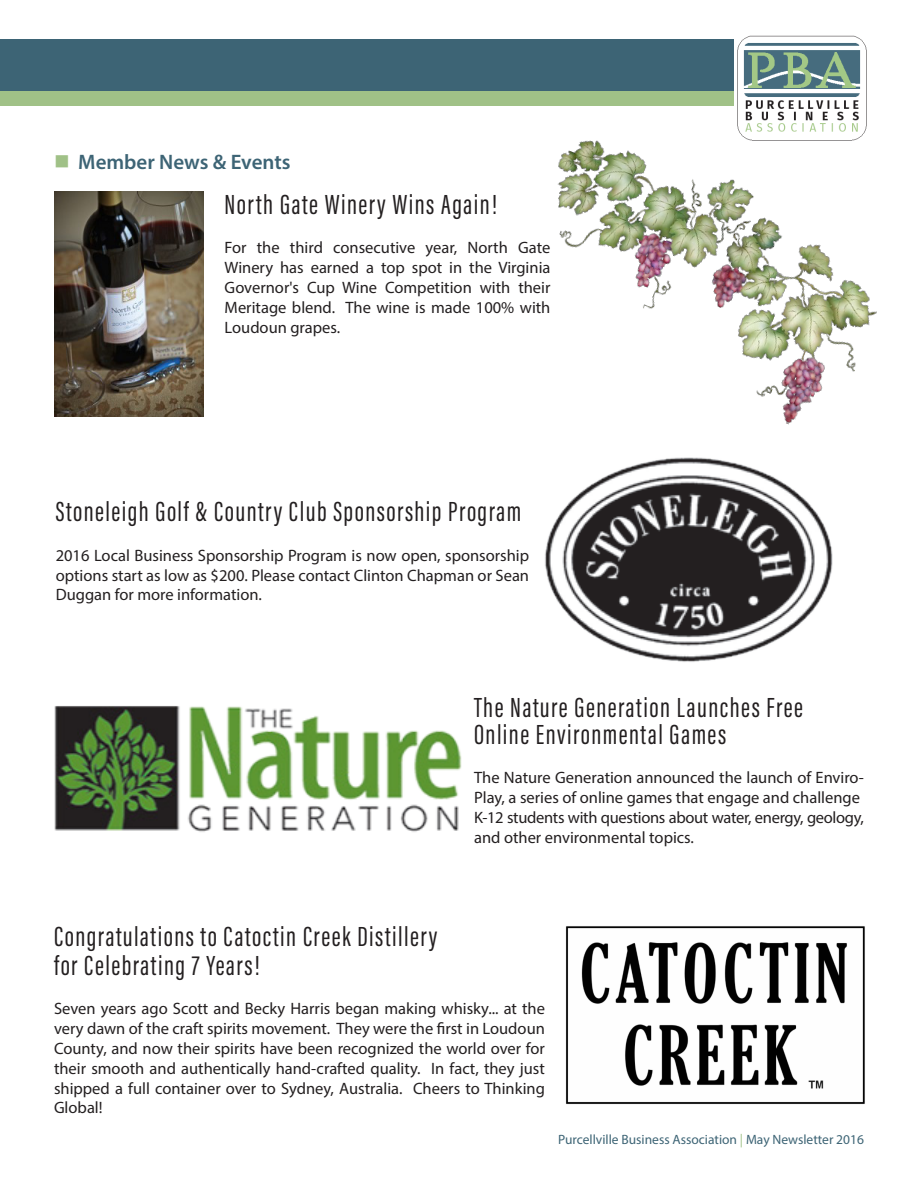
<style>
.page{position:relative;width:918px;height:1188px;background:#fff}
.page>*{position:absolute;margin:0;border:0;box-sizing:border-box;transform-origin:0 0}
.t1{font:28.5px/27px "Acumin Pro Extra Cond";letter-spacing:.05em;color:#231f20}
.t2{font:600 21px "Myriad Pro";color:#3d6475}
.t3{font:16.5px/19.8px "Myriad Pro";color:#231f20;text-align:justify}
.t4{font:16.5px/19.8px "Myriad Pro";letter-spacing:-.02em;color:#231f20}
.t5{font:13.5px "Myriad Pro";color:#3d6475}
.s1{color:#a0c187}
</style>
<div class="page">
<div style="left:0;top:91px;width:860px;height:15px;background:#a0c187"></div>
<div style="left:0;top:40px;width:860px;height:51px;background:#3d6475"></div>
<img style="left:735px;top:35px;width:132px;height:82px">
<img style="left:54px;top:191px;width:150px;height:225px">
<img style="left:545px;top:457px;width:288px;height:205px">
<img style="left:54px;top:706px;width:408px;height:126px">
<img style="left:566px;top:926px;width:299px;height:178px">
<img style="left:557px;top:117px;width:320px;height:308px">
<p class="t2" style="left:54px;top:148px;width:238px"><span class="s1">■</span> Member News &amp; Events</p>
<p class="t1" style="left:225px;top:191px;width:274px">North Gate Winery Wins Again!</p>
<p class="t3" style="left:225px;top:238px;width:327px">For the third consecutive year, North Gate Winery has earned a top spot in the Virginia Governor's Cup Wine Competition with their Meritage blend. The wine is made 100% with Loudoun grapes.</p>
<p class="t1" style="left:56px;top:498px;width:467px">Stoneleigh Golf &amp; Country Club Sponsorship Program</p>
<p class="t3" style="left:56px;top:545px;width:475px">2016 Local Business Sponsorship Program is now open, sponsorship options start as low as $200. Please contact Clinton Chapman or Sean Duggan for more information.</p>
<p class="t1" style="left:474px;top:694px;width:331px">The Nature Generation Launches Free<br>Online Environmental Games</p>
<p class="t3" style="left:474px;top:768px;width:391px">The Nature Generation announced the launch of Enviro-<br>Play, a series of online games that engage and challenge</p>
<p class="t4" style="left:474px;top:807px;width:391px">K-12 students with questions about water, energy, geology, and other environmental topics.</p>
<p class="t1" style="left:54px;top:923px;width:385px;line-height:28.5px">Congratulations to Catoctin Creek Distillery for Celebrating 7 Years!</p>
<p class="t3" style="left:54px;top:999px;width:493px">Seven years ago Scott and Becky Harris began making whisky... at the very dawn of the craft spirits movement. They were the first in Loudoun County, and now their spirits have been recognized the world over for their smooth and authentically hand-crafted quality. In fact, they just shipped a full container over to Sydney, Australia. Cheers to Thinking Global!</p>
<p class="t5" style="left:558px;top:1131px;width:307px">Purcellville Business Association <span class="s1">|</span> May Newsletter 2016</p>
</div>
